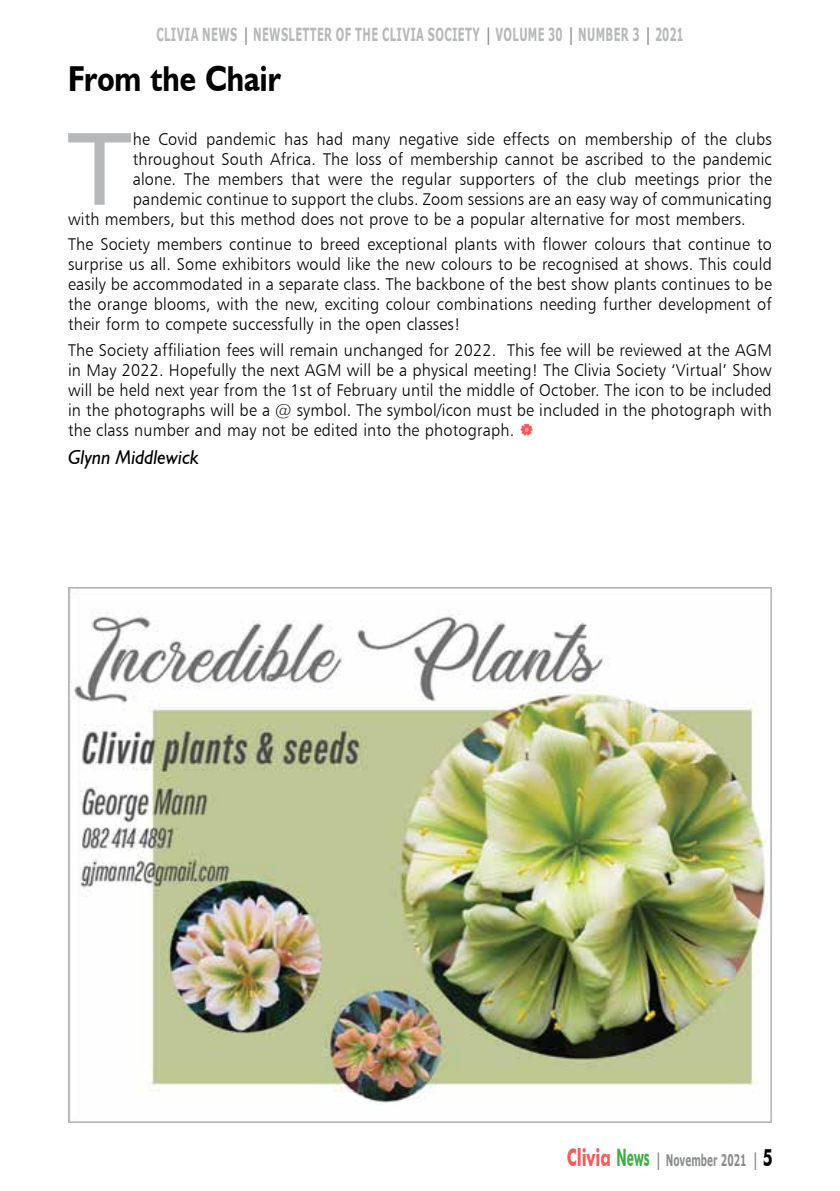
<style>
.page{position:relative;width:840px;height:1191px;background:#fff}
.page>*{position:absolute;margin:0;border:0;box-sizing:border-box;transform-origin:0 0}
.t1{font:104.8px "Humanist 521 BT";color:#b6b8ba}
.t2{font:700 36px "Humanist 521 BT";color:#000;scale:.85 1}
.t3{font:italic 20px "Humanist 521 BT";color:#000;scale:.96 1}
.t4{font:700 18px "Verdana";letter-spacing:.035em;color:#b6b8ba;scale:.56 1}
.t5{font:17px/20px "Humanist 777 BT Light B";letter-spacing:.01em;color:#000;text-align:justify;scale:.96 1}
.t6{font:700 16px "Verdana";color:#8a8c8e;scale:.56 1}
.s1{font-weight:400;font-size:24px;color:#8a8c8e}
.s2{font-family:"Futura BT";font-size:24px;color:#f15d5d}
.s3{font-family:"Futura BT";font-size:24px;color:#41ad49}
.s4{font-weight:400;font-size:24px}
.s5{font-family:"Futura BT";font-size:24px;color:#000}
</style>
<div class="page">
<img style="left:71px;top:611px;width:697px;height:493px">
<p class="t4" style="left:156px;top:22px;width:942px">CLIVIA NEWS <span class="s1">I</span> NEWSLETTER OF THE CLIVIA SOCIETY <span class="s1">I</span> VOLUME 30 <span class="s1">I</span> N UMBER 3 <span class="s1">I</span> 2021</p>
<h2 class="t2" style="left:68px;top:56px;width:251px">From the Chair</h2>
<h1 class="t1" style="left:67px;top:104px;width:66px">T</h1>
<p class="t5" style="left:133px;top:129px;width:667px">he Covid pandemic has had many negative side effects on membership of the clubs</p>
<p class="t5" style="left:133px;top:149px;width:666px">throughout South Africa. The loss of membership cannot be ascribed to the pandemic</p>
<p class="t5" style="left:133px;top:169px;width:667px">alone. The members that were the regular supporters of the club meetings prior the</p>
<p class="t5" style="left:133px;top:189px;width:667px">pandemic continue to support the clubs. Zoom sessions are an easy way of communicating</p>
<p class="t5" style="left:68px;top:209px;width:707px">with members, but this method does not prove to be a popular alternative for most members.</p>
<p class="t5" style="left:68px;top:234px;width:734px">The Society members continue to breed exceptional plants with flower colours that continue to surprise us all. Some exhibitors would like the new colours to be recognised at shows. This could easily be accommodated in a separate class. The backbone of the best show plants continues to be the orange blooms, with the new, exciting colour combinations needing further development of their form to compete successfully in the open classes!</p>
<p class="t5" style="left:68px;top:340px;width:734px">The Society affiliation fees will remain unchanged for 2022. This fee will be reviewed at the AGM in May 2022. Hopefully the next AGM will be a physical meeting! The Clivia Society ‘Virtual’ Show will be held next year from the 1st of February until the middle of October. The icon to be included in the photographs will be a @ symbol. The symbol/icon must be included in the photograph with the class number and may not be edited into the photograph.</p>
<p class="t3" style="left:68px;top:445px;width:138px">Glynn Middlewick</p>
<p class="t6" style="left:566px;top:1148px;width:369px"><span class="s2">Clivia</span> <span class="s3">News</span> <span class="s4">I</span> NOVEMBER 2021 <span class="s4">I</span> <span class="s5">5</span></p>
</div>
